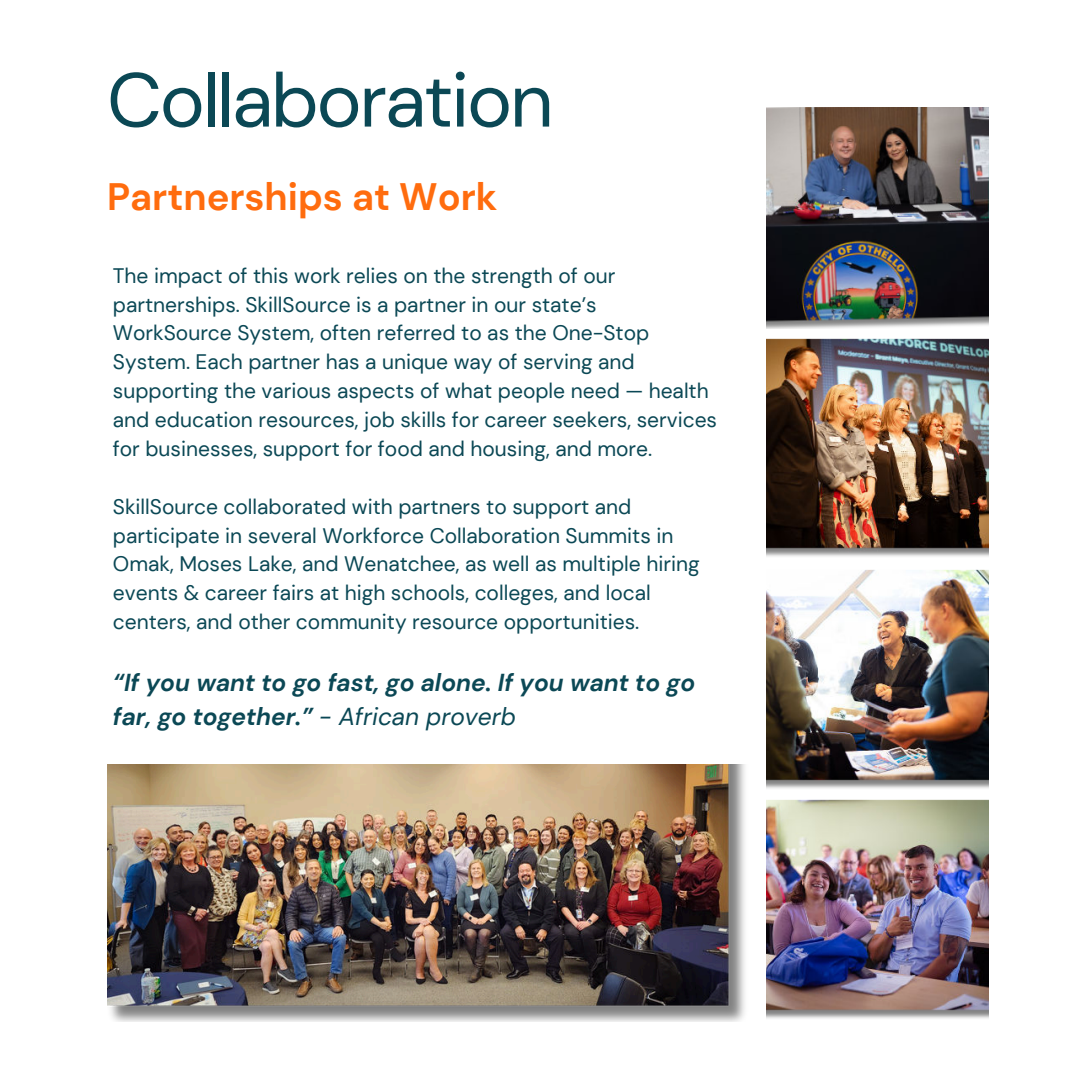
<style>
.page{position:relative;width:1071px;height:1071px;background:#fff}
.page>*{position:absolute;margin:0;border:0;box-sizing:border-box;transform-origin:0 0}
.t1{font:76.3px "DM Sans";letter-spacing:-.03em;color:#0b4855}
.t2{font:700 38.15px "DM Sans";color:#ff6c0e}
.t3{font:italic 700 24.5px/34.1px "DM Sans";color:#0b4855}
.t4{font:21px/28.9px "DM Sans";color:#0b4855}
.s1{font-weight:400}
</style>
<div class="page">
<img style="left:107px;top:764px;width:638px;height:257px">
<img style="left:766px;top:107px;width:222px;height:222px">
<img style="left:766px;top:338px;width:222px;height:219px">
<img style="left:766px;top:569px;width:222px;height:220px">
<img style="left:766px;top:800px;width:222px;height:219px">
<h1 class="t1" style="left:107px;top:53px;width:448px">Collaboration</h1>
<h2 class="t2" style="left:107px;top:173px;width:392px">Partnerships at Work</h2>
<p class="t4" style="left:113px;top:261px;width:606px">The impact of this work relies on the strength of our partnerships. SkillSource is a partner in our state’s WorkSource System, often referred to as the One-Stop System. Each partner has a unique way of serving and supporting the various aspects of what people need — health and education resources, job skills for career seekers, services for businesses, support for food and housing, and more.</p>
<p class="t4" style="left:113px;top:492px;width:588px">SkillSource collaborated with partners to support and participate in several Workforce Collaboration Summits in Omak, Moses Lake, and Wenatchee, as well as multiple hiring events &amp; career fairs at high schools, colleges, and local centers, and other community resource opportunities.</p>
<p class="t3" style="left:113px;top:665px;width:584px">“If you want to go fast, go alone. If you want to go far, go together.” <span class="s1">- African proverb</span></p>
</div>
